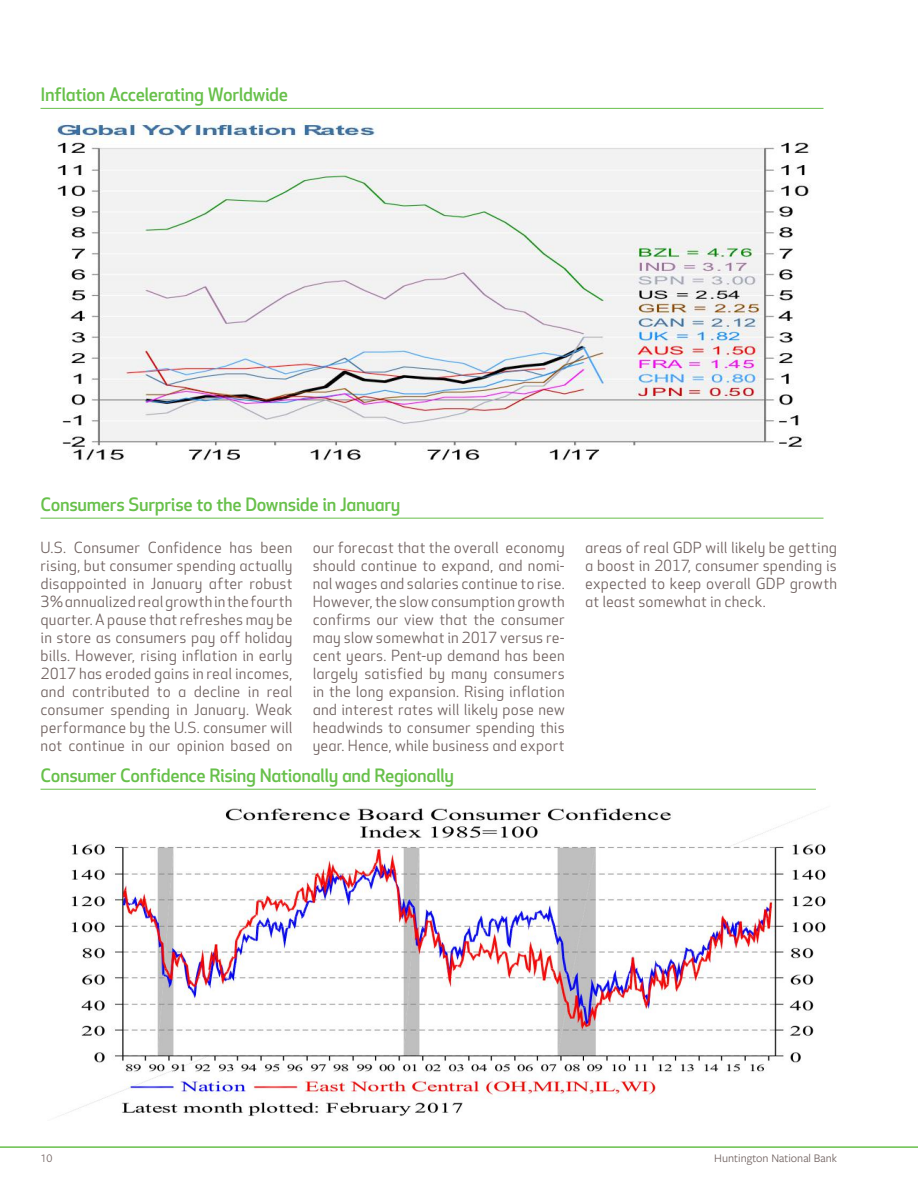
<style>
.page{position:relative;width:918px;height:1188px;background:#fff}
.page>*{position:absolute;margin:0;border:0;box-sizing:border-box;transform-origin:0 0}
.t1{font:500 18px "Huntington Apex";letter-spacing:-.02em;color:#67c04a}
.t2{font:15px/18px "Huntington Apex";letter-spacing:.01em;color:#6f615f;text-align:justify}
.t3{font:12px "Freight Sans Pro";color:#6f615f}
</style>
<div class="page">
<hr style="left:0;top:1146px;width:918px;height:2px;background:#67c04a">
<img style="left:60px;top:807px;width:766px;height:310px">
<img style="left:54px;top:120px;width:757px;height:342px">
<hr style="left:40px;top:518px;width:784px;height:1px;background:#67c04a">
<hr style="left:40px;top:789px;width:776px;height:1px;background:#67c04a">
<hr style="left:40px;top:108px;width:784px;height:1px;background:#67c04a">
<p class="t1" style="left:40px;top:84px;width:249px">Inflation Accelerating Worldwide</p>
<p class="t1" style="left:40px;top:494px;width:362px">Consumers Surprise to the Downside in January</p>
<p class="t2" style="left:40px;top:539px;width:254px">U.S. Consumer Confidence has been rising, but consumer spending actually disappointed in January after robust 3% annualized real growth in the fourth quarter. A pause that refreshes may be in store as consumers pay off holiday bills. However, rising inflation in early 2017 has eroded gains in real incomes, and contributed to a decline in real consumer spending in January. Weak performance by the U.S. consumer will not continue in our opinion based on</p>
<p class="t2" style="left:313px;top:539px;width:254px">our forecast that the overall economy should continue to expand, and nomi&shy;nal wages and salaries continue to rise.<br>However, the slow consumption growth confirms our view that the consumer may slow somewhat in 2017 versus re&shy;cent years. Pent-up demand has been largely satisfied by many consumers in the long expansion. Rising inflation and interest rates will likely pose new headwinds to consumer spending this year. Hence, while business and export</p>
<p class="t2" style="left:585px;top:539px;width:254px">areas of real GDP will likely be getting a boost in 2017, consumer spending is expected to keep overall GDP growth at least somewhat in check.</p>
<p class="t1" style="left:40px;top:765px;width:415px">Consumer Confidence Rising Nationally and Regionally</p>
<p class="t3" style="left:40px;top:1150px;width:13px">10</p>
<p class="t3" style="left:714px;top:1150px;width:124px">Huntington National Bank</p>
</div>
